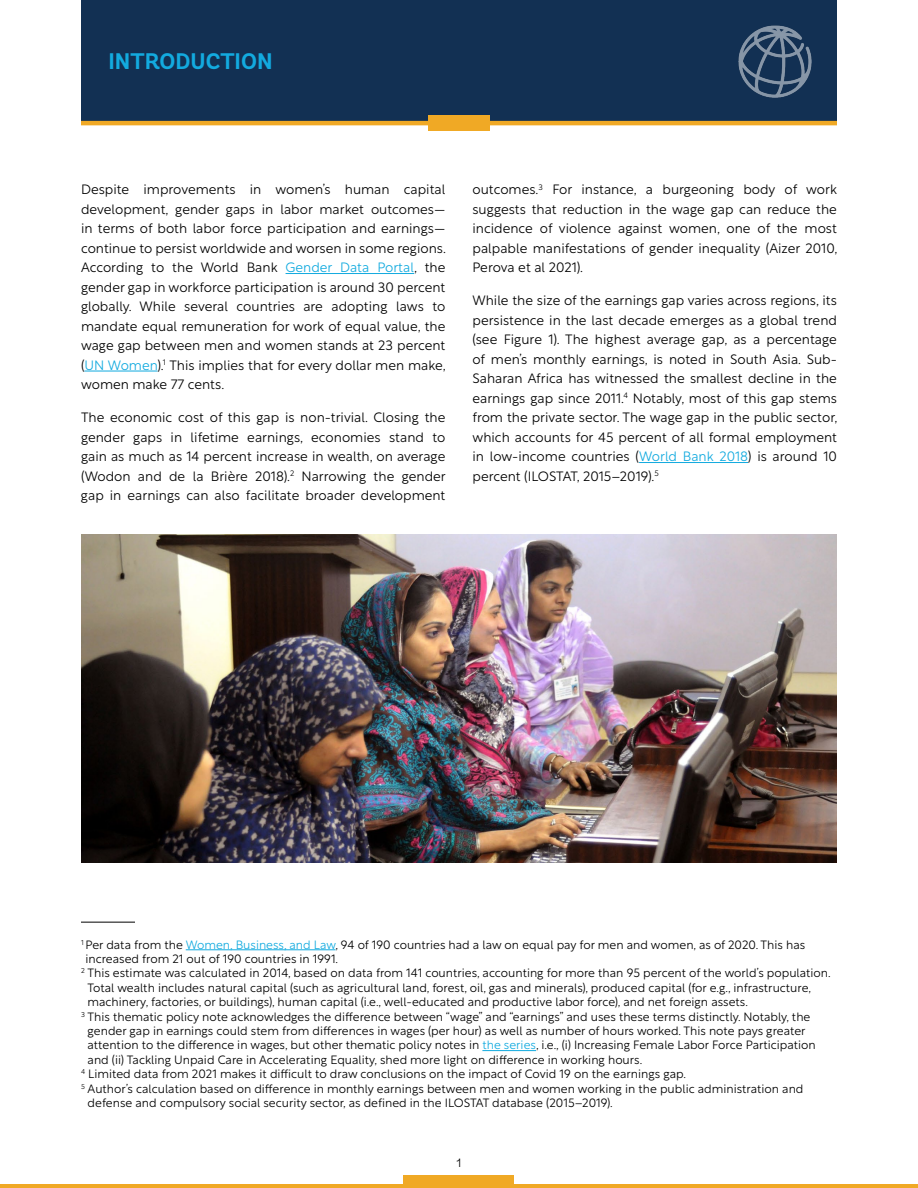
<style>
.page{position:relative;width:918px;height:1188px;background:#fff}
.page>*{position:absolute;margin:0;border:0;box-sizing:border-box;transform-origin:0 0}
.t1{font:700 22.5px "Andes";color:#12aadf}
.t2{font:300 13.5px/19.5px "Rustica";color:#000;text-align:justify}
.t3{font:300 12px "Rustica";color:#000}
.t4{font:300 12px "Andes";color:#000}
.s1{color:#12aadf}
</style>
<div class="page">
<hr style="left:0;top:1184px;width:918px;height:4px;background:#f0a925">
<div style="left:404px;top:1175px;width:110px;height:9px;background:#f0a925"></div>
<div style="left:81px;top:0;width:756px;height:123px;background:#123053"></div>
<hr style="left:286px;top:273px;width:128px;height:1px;background:#12aadf">
<hr style="left:84px;top:371px;width:74px;height:1px;background:#12aadf">
<div style="left:428px;top:116px;width:62px;height:15px;background:#f0a925"></div>
<hr style="left:81px;top:121px;width:756px;height:4px;background:#f0a925">
<hr style="left:81px;top:922px;width:54px;height:1px;background:#000">
<hr style="left:186px;top:949px;width:150px;height:1px;background:#12aadf">
<hr style="left:482px;top:1050px;width:54px;height:1px;background:#12aadf">
<hr style="left:639px;top:462px;width:109px;height:1px;background:#12aadf">
<img style="left:81px;top:535px;width:756px;height:328px">
<img style="left:738px;top:25px;width:74px;height:73px">
<h1 class="t1" style="left:109px;top:47px;width:166px">INTRODUCTION</h1>
<p class="t2" style="left:81px;top:178px;width:366px">Despite improvements in women’s human capital development, gender gaps in labor market outcomes— in terms of both labor force participation and earnings— continue to persist worldwide and worsen in some regions.<br>According to the World Bank <span class="s1">Gender Data Portal</span>, the gender gap in workforce participation is around 30 percent globally. While several countries are adopting laws to mandate equal remuneration for work of equal value, the wage gap between men and women stands at 23 percent (<span class="s1">UN Women</span>).<sup>1</sup> This implies that for every dollar men make, women make 77 cents.</p>
<p class="t2" style="left:81px;top:406px;width:366px">The economic cost of this gap is non-trivial. Closing the gender gaps in lifetime earnings, economies stand to gain as much as 14 percent increase in wealth, on average (Wodon and de la Brière 2018).<sup>2</sup> Narrowing the gender gap in earnings can also facilitate broader development</p>
<p class="t2" style="left:472px;top:178px;width:366px">outcomes.<sup>3</sup> For instance, a burgeoning body of work suggests that reduction in the wage gap can reduce the incidence of violence against women, one of the most palpable manifestations of gender inequality (Aizer 2010, Perova et al 2021).</p>
<p class="t2" style="left:472px;top:289px;width:366px">While the size of the earnings gap varies across regions, its persistence in the last decade emerges as a global trend (see Figure 1). The highest average gap, as a percentage of men’s monthly earnings, is noted in South Asia. Sub-Saharan Africa has witnessed the smallest decline in the earnings gap since 2011.<sup>4</sup> Notably, most of this gap stems from the private sector. The wage gap in the public sector, which accounts for 45 percent of all formal employment in low-income countries (<span class="s1">World Bank 2018</span>) is around 10 percent (ILOSTAT, 2015–2019).<sup>5</sup></p>
<p class="t3" style="left:81px;top:934px;width:726px"><sup>1</sup> Per data from the <span class="s1">Women, Business, and Law</span>, 94 of 190 countries had a law on equal pay for men and women, as of 2020. This has</p>
<p class="t3" style="left:85px;top:948px;width:254px">increased from 21 out of 190 countries in 1991.</p>
<p class="t3" style="left:81px;top:963px;width:751px"><sup>2</sup> This estimate was calculated in 2014, based on data from 141 countries, accounting for more than 95 percent of the world’s population.</p>
<p class="t3" style="left:87px;top:977px;width:725px">Total wealth includes natural capital (such as agricultural land, forest, oil, gas and minerals), produced capital (for e.g., infrastructure,</p>
<p class="t3" style="left:87px;top:992px;width:662px">machinery, factories, or buildings), human capital (i.e., well-educated and productive labor force), and net foreign assets.</p>
<p class="t3" style="left:81px;top:1006px;width:731px"><sup>3</sup> This thematic policy note acknowledges the difference between “wage” and “earnings” and uses these terms distinctly. Notably, the</p>
<p class="t3" style="left:88px;top:1020px;width:720px">gender gap in earnings could stem from differences in wages (per hour) as well as number of hours worked. This note pays greater</p>
<p class="t3" style="left:88px;top:1035px;width:730px">attention to the difference in wages, but other thematic policy notes in <span class="s1">the series</span>, i.e., (i) Increasing Female Labor Force Participation</p>
<p class="t3" style="left:88px;top:1049px;width:556px">and (ii) Tackling Unpaid Care in Accelerating Equality, shed more light on difference in working hours.</p>
<p class="t3" style="left:81px;top:1064px;width:607px"><sup>4</sup> Limited data from 2021 makes it difficult to draw conclusions on the impact of Covid 19 on the earnings gap.</p>
<p class="t3" style="left:81px;top:1078px;width:724px"><sup>5</sup> Author’s calculation based on difference in monthly earnings between men and women working in the public administration and</p>
<p class="t3" style="left:88px;top:1092px;width:527px">defense and compulsory social security sector, as defined in the ILOSTAT database (2015–2019).</p>
<p class="t4" style="left:457px;top:1155px;width:6px">1</p>
</div>
